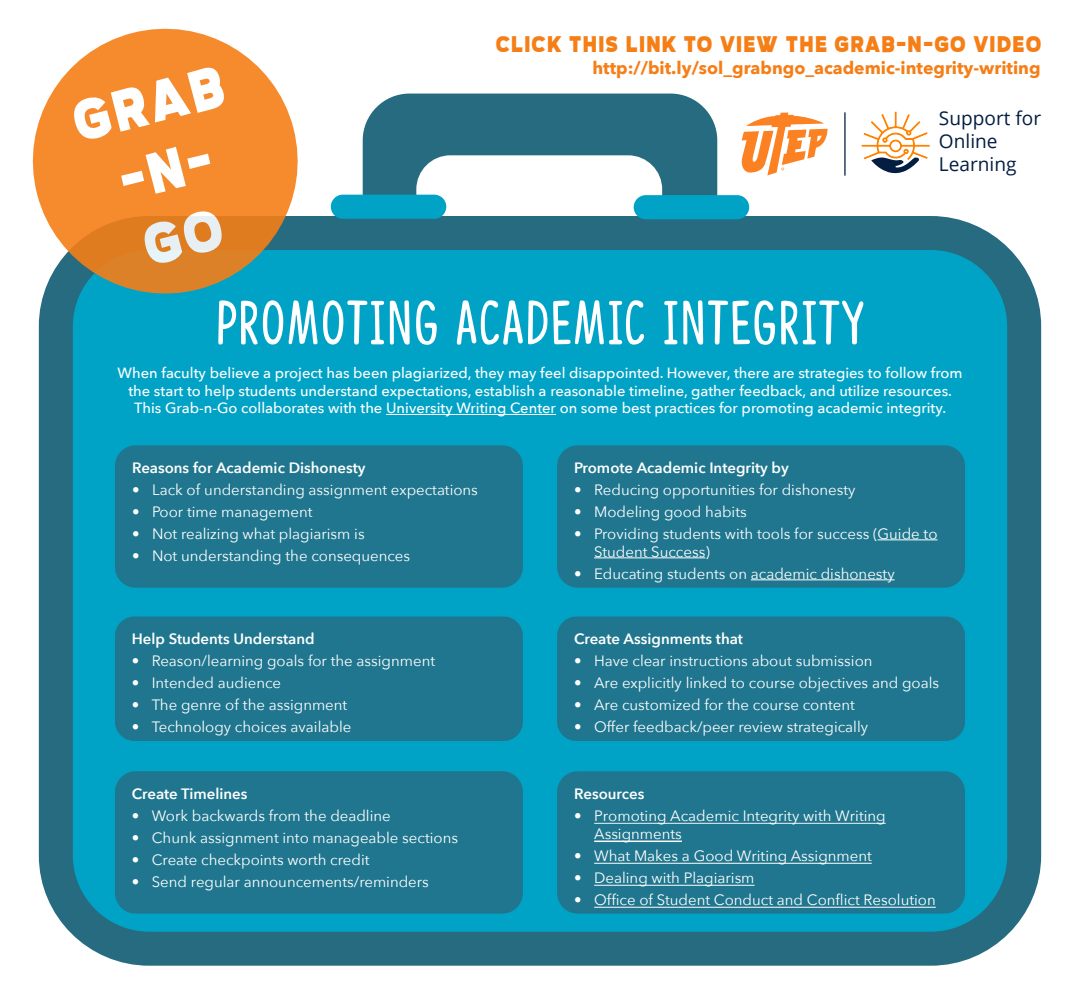
<style>
.page{position:relative;width:1080px;height:990px;background:#fff}
.page>*{position:absolute;margin:0;border:0;box-sizing:border-box;transform-origin:0 0}
.t1{font:62.5px "Congratulations DEMO";color:#fff}
.t2{font:57.38px/68.9px "Questrian 3";color:#fff;text-align:center;scale:.94 1}
.t3{font:22.5px "Questrian 3";letter-spacing:.1em;color:#f57e16;scale:.94 1}
.t4{font:19.12px/22.9px "Open Sans";color:#041e42}
.t5{font:700 17.5px "Avenir Next";color:#f57e16}
.t6{font:15px/18px "Avenir Next";color:#fff}
.t7{font:600 15px "Avenir Next";color:#fff}
.t8{font:500 14.75px/17.8px "Avenir Next";color:#fff;text-align:center}
</style>
<div class="page">
<svg style="left:363px;top:94px;width:354px;height:122px;fill:#276b80"></svg>
<div style="left:56px;top:233px;width:968px;height:716px;background:#00a3c6;border-radius:93px"></div>
<div style="left:39px;top:216px;width:1002px;height:750px;border:34px solid #276b80;border-radius:93px"></div>
<div style="left:331px;top:195px;width:115px;height:24px;background:#00a3c6;border-radius:12px"></div>
<div style="left:634px;top:195px;width:115px;height:24px;background:#00a3c6;border-radius:12px"></div>
<div style="left:115px;top:445px;width:408px;height:143px;background:#1f768e;border-radius:21px"></div>
<div style="left:557px;top:445px;width:408px;height:143px;background:#1f768e;border-radius:21px"></div>
<div style="left:115px;top:771px;width:408px;height:143px;background:#1f768e;border-radius:21px"></div>
<div style="left:557px;top:771px;width:408px;height:143px;background:#1f768e;border-radius:21px"></div>
<svg style="left:33px;top:29px;width:265px;height:265px;fill:#f68b2d"></svg>
<hr style="left:386px;top:414px;width:170px;height:1px;background:#fff">
<svg style="left:862px;top:112px;width:68px;height:62px"></svg>
<svg style="left:741px;top:113px;width:87px;height:62px"></svg>
<hr style="left:844px;top:112px;width:2px;height:64px;background:#041e42">
<div style="left:115px;top:617px;width:408px;height:124px;background:#1f768e;border-radius:19px"></div>
<div style="left:557px;top:617px;width:408px;height:124px;background:#1f768e;border-radius:19px"></div>
<hr style="left:878px;top:539px;width:60px;height:1px;background:#fff">
<hr style="left:594px;top:557px;width:111px;height:1px;background:#fff">
<hr style="left:751px;top:579px;width:144px;height:1px;background:#fff">
<hr style="left:594px;top:823px;width:292px;height:1px;background:#fff">
<hr style="left:594px;top:841px;width:88px;height:1px;background:#fff">
<hr style="left:594px;top:863px;width:278px;height:1px;background:#fff">
<hr style="left:594px;top:885px;width:161px;height:1px;background:#fff">
<hr style="left:594px;top:907px;width:342px;height:1px;background:#fff">
<h2 class="t2" style="left:68px;top:89px;width:163px;rotate:-14deg">GRAB -N-<br>GO</h2>
<h3 class="t3" style="left:497px;top:35px;width:581px">CLICK THIS LINK TO VIEW THE GRAB-N-GO VIDEO</h3>
<p class="t5" style="left:592px;top:53px;width:450px">http://bit.ly/sol_grabngo_academic-integrity-writing</p>
<p class="t4" style="left:939px;top:106px;width:104px">Support for<br>Online<br>Learning</p>
<h1 class="t1" style="left:215px;top:291px;width:652px">PROMOTING ACADEMIC INTEGRITY</h1>
<p class="t8" style="left:118px;top:363px;width:846px">When faculty believe a project has been plagiarized, they may feel disappointed. However, there are strategies to follow from the start to help students understand expectations, establish a reasonable timeline, gather feedback, and utilize resources.<br>This Grab-n-Go collaborates with the University Writing Center on some best practices for promoting academic integrity.</p>
<p class="t7" style="left:132px;top:455px;width:235px">Reasons for Academic Dishonesty</p>
<p class="t6" style="left:132px;top:480px;width:347px">• Lack of understanding assignment expectations</p>
<p class="t6" style="left:132px;top:502px;width:182px">• Poor time management</p>
<p class="t6" style="left:132px;top:524px;width:234px">• Not realizing what plagiarism is</p>
<p class="t6" style="left:132px;top:546px;width:280px">• Not understanding the consequences</p>
<p class="t7" style="left:132px;top:626px;width:184px">Help Students Understand</p>
<p class="t6" style="left:132px;top:651px;width:305px">• Reason/learning goals for the assignment</p>
<p class="t6" style="left:132px;top:673px;width:151px">• Intended audience</p>
<p class="t6" style="left:132px;top:695px;width:217px">• The genre of the assignment</p>
<p class="t6" style="left:132px;top:717px;width:221px">• Technology choices available</p>
<p class="t7" style="left:132px;top:781px;width:117px">Create Timelines</p>
<p class="t6" style="left:132px;top:806px;width:260px">• Work backwards from the deadline</p>
<p class="t6" style="left:132px;top:828px;width:328px">• Chunk assignment into manageable sections</p>
<p class="t6" style="left:132px;top:850px;width:239px">• Create checkpoints worth credit</p>
<p class="t6" style="left:132px;top:872px;width:299px">• Send regular announcements/reminders</p>
<p class="t7" style="left:574px;top:455px;width:216px">Promote Academic Integrity by</p>
<p class="t6" style="left:574px;top:480px;width:283px">• Reducing opportunities for dishonesty</p>
<p class="t6" style="left:574px;top:502px;width:174px">• Modeling good habits</p>
<p class="t6" style="left:594px;top:524px;width:345px;text-indent:-20px">• Providing students with tools for success (Guide to<br>Student Success)</p>
<p class="t6" style="left:574px;top:564px;width:322px">• Educating students on academic dishonesty</p>
<p class="t7" style="left:574px;top:626px;width:170px">Create Assignments that</p>
<p class="t6" style="left:574px;top:651px;width:300px">• Have clear instructions about submission</p>
<p class="t6" style="left:574px;top:673px;width:367px">• Are explicitly linked to course objectives and goals</p>
<p class="t6" style="left:574px;top:695px;width:282px">• Are customized for the course content</p>
<p class="t6" style="left:574px;top:717px;width:295px">• Offer feedback/peer review strategically</p>
<p class="t7" style="left:574px;top:781px;width:72px">Resources</p>
<p class="t6" style="left:594px;top:806px;width:293px;text-indent:-20px">• Promoting Academic Integrity with Writing<br>Assignments</p>
<p class="t6" style="left:574px;top:846px;width:299px">• What Makes a Good Writing Assignment</p>
<p class="t6" style="left:574px;top:868px;width:182px">• Dealing with Plagiarism</p>
<p class="t6" style="left:574px;top:890px;width:363px">• Office of Student Conduct and Conflict Resolution</p>
</div>
